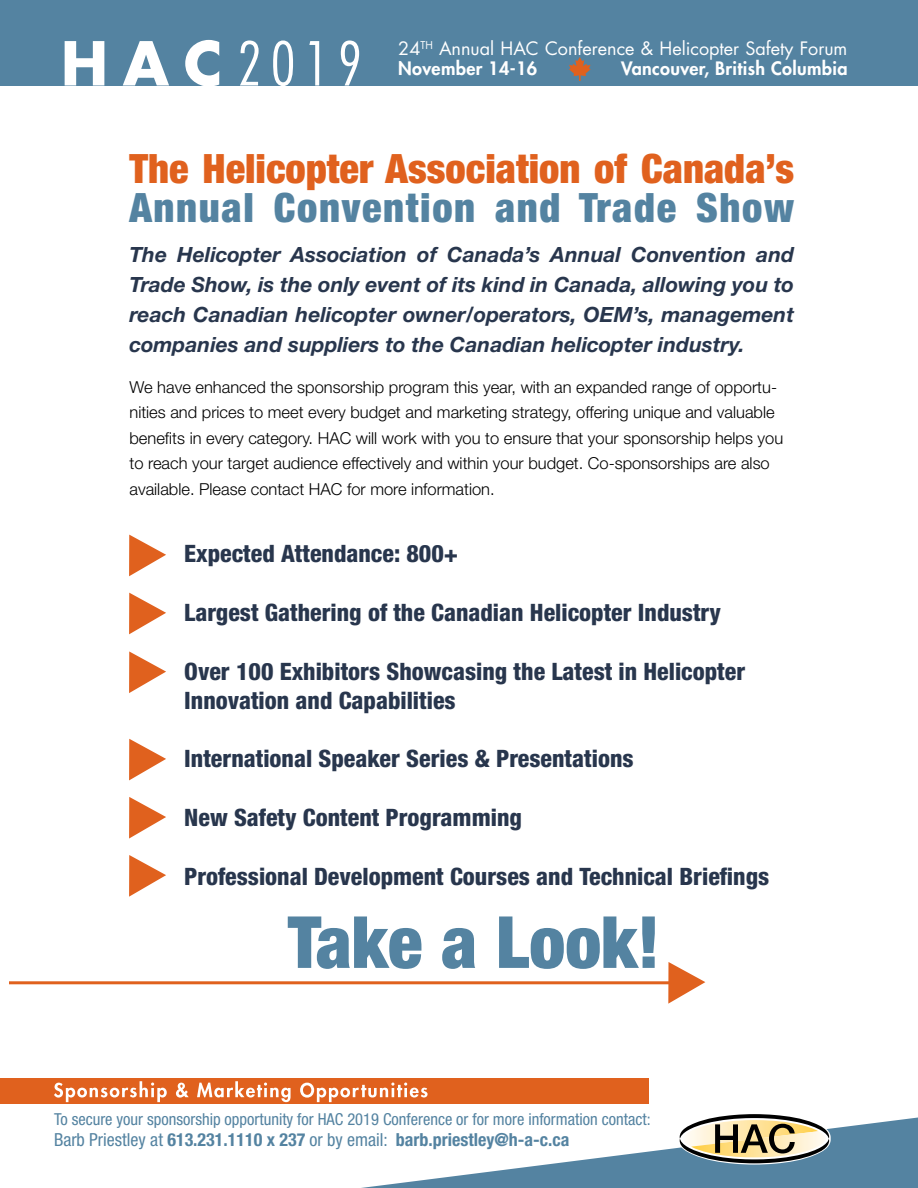
<style>
.page{position:relative;width:918px;height:1188px;background:#fff}
.page>*{position:absolute;margin:0;border:0;box-sizing:border-box;transform-origin:0 0}
.t1{font:900 condensed 72px "Helvetica Neue LT Std";color:#5483a1}
.t2{font:300 condensed 58.95px "Futura Std";color:#fff}
.t3{font:900 condensed 40.5px "Helvetica Neue LT Std";color:#e0611e}
.t4{font:900 condensed 40.5px "Helvetica Neue LT Std";letter-spacing:.04em;color:#5483a1}
.t5{font:800 condensed 24px/28.8px "Helvetica Neue LT Std";color:#28364d}
.t6{font:italic 700 21px/30px "Helvetica Neue LT Std";color:#28364d;text-align:justify}
.t7{font:700 condensed 18px "Helvetica Neue LT Std";color:#5483a1}
.t8{font:18px "Futura Std";color:#fff}
.t9{font:800 18px "Futura Std";letter-spacing:.02em;color:#fff}
.t10{font:300 16.5px/25.5px "Helvetica Neue LT Std";color:#000}
.t11{font:condensed 16.5px "Helvetica Neue LT Std";color:#5483a1}
.s1{font-weight:700;font-stretch:normal}
.s2{font-weight:400}
</style>
<div class="page">
<div style="left:0;top:0;width:918px;height:85px;background:#5483a1"></div>
<svg style="left:569px;top:57px;width:22px;height:24px"></svg>
<svg style="left:361px;top:1114px;width:557px;height:74px"></svg>
<div style="left:0;top:1079px;width:649px;height:25px;background:#e0611e"></div>
<svg style="left:54px;top:1081px;width:374px;height:21px"></svg>
<hr style="left:9px;top:981px;width:666px;height:3px;background:#e0611e">
<svg style="left:129px;top:855px;width:37px;height:42px"></svg>
<svg style="left:129px;top:797px;width:37px;height:42px"></svg>
<svg style="left:668px;top:962px;width:37px;height:42px"></svg>
<svg style="left:129px;top:739px;width:37px;height:41px"></svg>
<svg style="left:129px;top:651px;width:37px;height:42px"></svg>
<svg style="left:129px;top:593px;width:37px;height:41px"></svg>
<svg style="left:129px;top:535px;width:37px;height:41px"></svg>
<h2 class="t2" style="left:61px;top:29px;width:303px"><span class="s1">HAC</span>2019</h2>
<p class="t8" style="left:398px;top:37px;width:451px">24<sup>TH</sup> Annual HAC Conference &amp; Helicopter Safety Forum</p>
<p class="t9" style="left:398px;top:57px;width:140px">November 14-16</p>
<p class="t9" style="left:621px;top:57px;width:228px">Vancouver, British Columbia</p>
<h3 class="t3" style="left:129px;top:143px;width:666px">The Helicopter Association of Canada’s</h3>
<h3 class="t4" style="left:129px;top:182px;width:666px">Annual Convention and Trade Show</h3>
<p class="t6" style="left:129px;top:239px;width:666px">The Helicopter Association of Canada’s Annual Convention and Trade Show, is the only event of its kind in Canada, allowing you to reach Canadian helicopter owner/operators, OEM’s, management companies and suppliers to the Canadian helicopter industry.</p>
<p class="t10" style="left:129px;top:374px;width:655px">We have enhanced the sponsorship program this year, with an expanded range of opportu&shy;nities and prices to meet every budget and marketing strategy, offering unique and valuable benefits in every category. HAC will work with you to ensure that your sponsorship helps you to reach your target audience effectively and within your budget. Co-sponsorships are also available. Please contact HAC for more information.</p>
<h3 class="t5" style="left:184px;top:539px;width:276px">Expected Attendance: 800+</h3>
<h3 class="t5" style="left:184px;top:598px;width:538px">Largest Gathering of the Canadian Helicopter Industry</h3>
<h3 class="t5" style="left:184px;top:657px;width:563px">Over 100 Exhibitors Showcasing the Latest in Helicopter<br>Innovation and Capabilities</h3>
<h3 class="t5" style="left:184px;top:744px;width:451px">International Speaker Series &amp; Presentations</h3>
<h3 class="t5" style="left:184px;top:803px;width:339px">New Safety Content Programming</h3>
<h3 class="t5" style="left:184px;top:862px;width:587px">Professional Development Courses and Technical Briefings</h3>
<h1 class="t1" style="left:288px;top:898px;width:373px">Take a Look!</h1>
<p class="t11" style="left:54px;top:1109px;width:598px">To secure your sponsorship opportunity for HAC 2019 Conference or for more information contact:</p>
<p class="t7" style="left:54px;top:1129px;width:517px"><span class="s2">Barb Priestley at</span> 613.231.1110 x 237 <span class="s2">or by email:</span> barb.priestley@h-a-c.ca</p>
</div>
